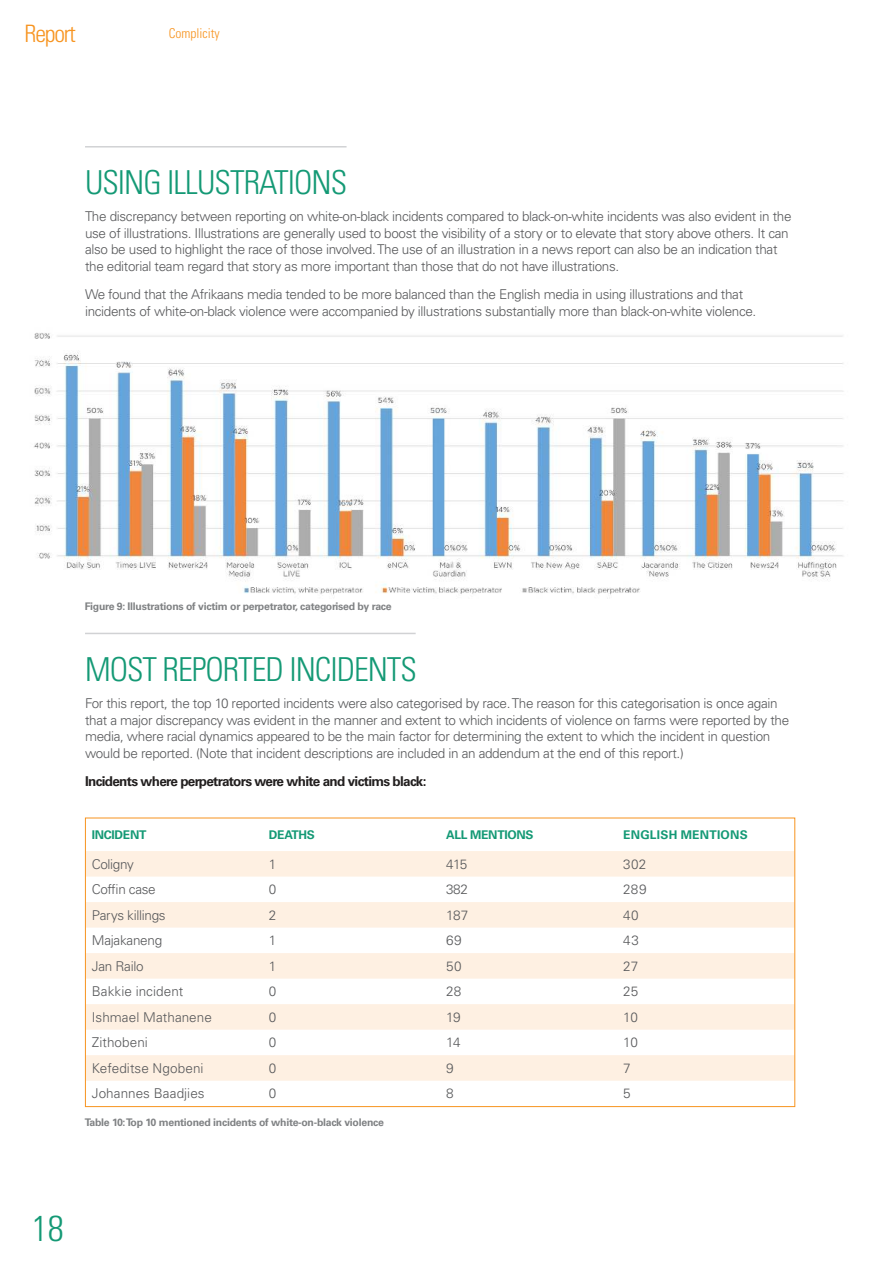
<style>
.page{position:relative;width:893px;height:1263px;background:#fff}
.page>*{position:absolute;margin:0;border:0;box-sizing:border-box;transform-origin:0 0}
.t1{font:300 condensed 36px "Univers LT Std";color:#149975}
.t2{font:300 condensed 33px "Univers LT Std";letter-spacing:-.03em;color:#149975}
.t3{font:300 condensed 24px "Univers LT Std";letter-spacing:-.05em;color:#f79420}
.t4{font:300 13.5px/16.5px "Univers LT Std";letter-spacing:-.025em;color:#57585a}
.t5{font:300 13.5px "Univers LT Std";letter-spacing:.005em;color:#57585a}
.t6{font:700 13.5px "Univers LT Std";letter-spacing:-.05em;color:#221f1f}
.t7{font:300 condensed 13.5px "Univers LT Std";color:#f79420}
.t8{font:700 12px "Univers LT Std";letter-spacing:-.025em;color:#149975}
.t9{font:700 12px "Univers LT Std";letter-spacing:.02em;color:#149975}
.t10{font:700 10.5px "Univers LT Std";letter-spacing:-.025em;color:#808284}
</style>
<div class="page">
<img style="left:34px;top:332px;width:810px;height:267px">
<hr style="left:85px;top:146px;width:262px;height:2px;background:#d1d2d4">
<hr style="left:85px;top:633px;width:331px;height:1px;background:#d1d2d4">
<svg style="left:87px;top:851px;width:706px;height:230px;fill:#fef0e2"></svg>
<h3 class="t3" style="left:25px;top:24px;width:53px">Report</h3>
<p class="t7" style="left:169px;top:29px;width:52px">Complicity</p>
<h2 class="t2" style="left:85px;top:163px;width:264px">USING ILLUSTRATIONS</h2>
<p class="t4" style="left:85px;top:209px;width:708px">The discrepancy between reporting on white-on-black incidents compared to black-on-white incidents was also evident in the use of illustrations. Illustrations are generally used to boost the visibility of a story or to elevate that story above others. It can also be used to highlight the race of those involved. The use of an illustration in a news report can also be an indication that the editorial team regard that story as more important than those that do not have illustrations.</p>
<p class="t4" style="left:85px;top:287px;width:673px">We found that the Afrikaans media tended to be more balanced than the English media in using illustrations and that incidents of white-on-black violence were accompanied by illustrations substantially more than black-on-white violence.</p>
<p class="t10" style="left:85px;top:602px;width:309px">Figure 9: Illustrations of victim or perpetrator, categorised by race</p>
<h2 class="t2" style="left:85px;top:650px;width:333px">MOST REPORTED INCIDENTS</h2>
<p class="t4" style="left:85px;top:696px;width:706px">For this report, the top 10 reported incidents were also categorised by race. The reason for this categorisation is once again that a major discrepancy was evident in the manner and extent to which incidents of violence on farms were reported by the media, where racial dynamics appeared to be the main factor for determining the extent to which the incident in question would be reported. (Note that incident descriptions are included in an addendum at the end of this report.)</p>
<p class="t6" style="left:85px;top:776px;width:343px">Incidents where perpetrators were white and victims black:</p>
<p class="t8" style="left:92px;top:830px;width:56px">INCIDENT</p>
<p class="t8" style="left:269px;top:830px;width:47px">DEATHS</p>
<p class="t8" style="left:446px;top:830px;width:89px">ALL MENTIONS</p>
<p class="t9" style="left:623px;top:830px;width:126px">ENGLISH MENTIONS</p>
<p class="t4" style="left:92px;top:857px;width:43px">Coligny</p>
<p class="t4" style="left:269px;top:857px;width:9px">1</p>
<p class="t4" style="left:446px;top:857px;width:23px">415</p>
<p class="t4" style="left:623px;top:857px;width:25px">302</p>
<p class="t4" style="left:92px;top:882px;width:65px">Coffin case</p>
<p class="t4" style="left:269px;top:882px;width:9px">0</p>
<p class="t4" style="left:446px;top:882px;width:23px">382</p>
<p class="t4" style="left:623px;top:882px;width:25px">289</p>
<p class="t4" style="left:92px;top:908px;width:75px">Parys killings</p>
<p class="t4" style="left:269px;top:908px;width:9px">2</p>
<p class="t4" style="left:446px;top:908px;width:24px">187</p>
<p class="t4" style="left:623px;top:908px;width:17px">40</p>
<p class="t4" style="left:92px;top:933px;width:72px">Majakaneng</p>
<p class="t4" style="left:269px;top:933px;width:9px">1</p>
<p class="t4" style="left:446px;top:933px;width:17px">69</p>
<p class="t4" style="left:623px;top:933px;width:17px">43</p>
<p class="t4" style="left:92px;top:959px;width:53px">Jan Railo</p>
<p class="t4" style="left:269px;top:959px;width:9px">1</p>
<p class="t4" style="left:446px;top:959px;width:17px">50</p>
<p class="t4" style="left:623px;top:959px;width:17px">27</p>
<p class="t5" style="left:92px;top:986px;width:93px">Bakkie incident</p>
<p class="t4" style="left:269px;top:984px;width:9px">0</p>
<p class="t4" style="left:446px;top:984px;width:17px">28</p>
<p class="t4" style="left:623px;top:984px;width:17px">25</p>
<p class="t5" style="left:92px;top:1012px;width:122px">Ishmael Mathanene</p>
<p class="t4" style="left:269px;top:1010px;width:9px">0</p>
<p class="t4" style="left:446px;top:1010px;width:16px">19</p>
<p class="t4" style="left:623px;top:1010px;width:16px">10</p>
<p class="t5" style="left:92px;top:1037px;width:58px">Zithobeni</p>
<p class="t4" style="left:269px;top:1035px;width:9px">0</p>
<p class="t4" style="left:446px;top:1035px;width:16px">14</p>
<p class="t4" style="left:623px;top:1035px;width:16px">10</p>
<p class="t5" style="left:92px;top:1063px;width:113px">Kefeditse Ngobeni</p>
<p class="t4" style="left:269px;top:1061px;width:9px">0</p>
<p class="t4" style="left:446px;top:1061px;width:9px">9</p>
<p class="t4" style="left:623px;top:1061px;width:9px">7</p>
<p class="t5" style="left:92px;top:1088px;width:114px">Johannes Baadjies</p>
<p class="t4" style="left:269px;top:1086px;width:9px">0</p>
<p class="t4" style="left:446px;top:1086px;width:9px">8</p>
<p class="t4" style="left:623px;top:1086px;width:9px">5</p>
<p class="t10" style="left:85px;top:1118px;width:301px">Table 10: Top 10 mentioned incidents of white-on-black violence</p>
<h1 class="t1" style="left:32px;top:1208px;width:33px">18</h1>
</div>
